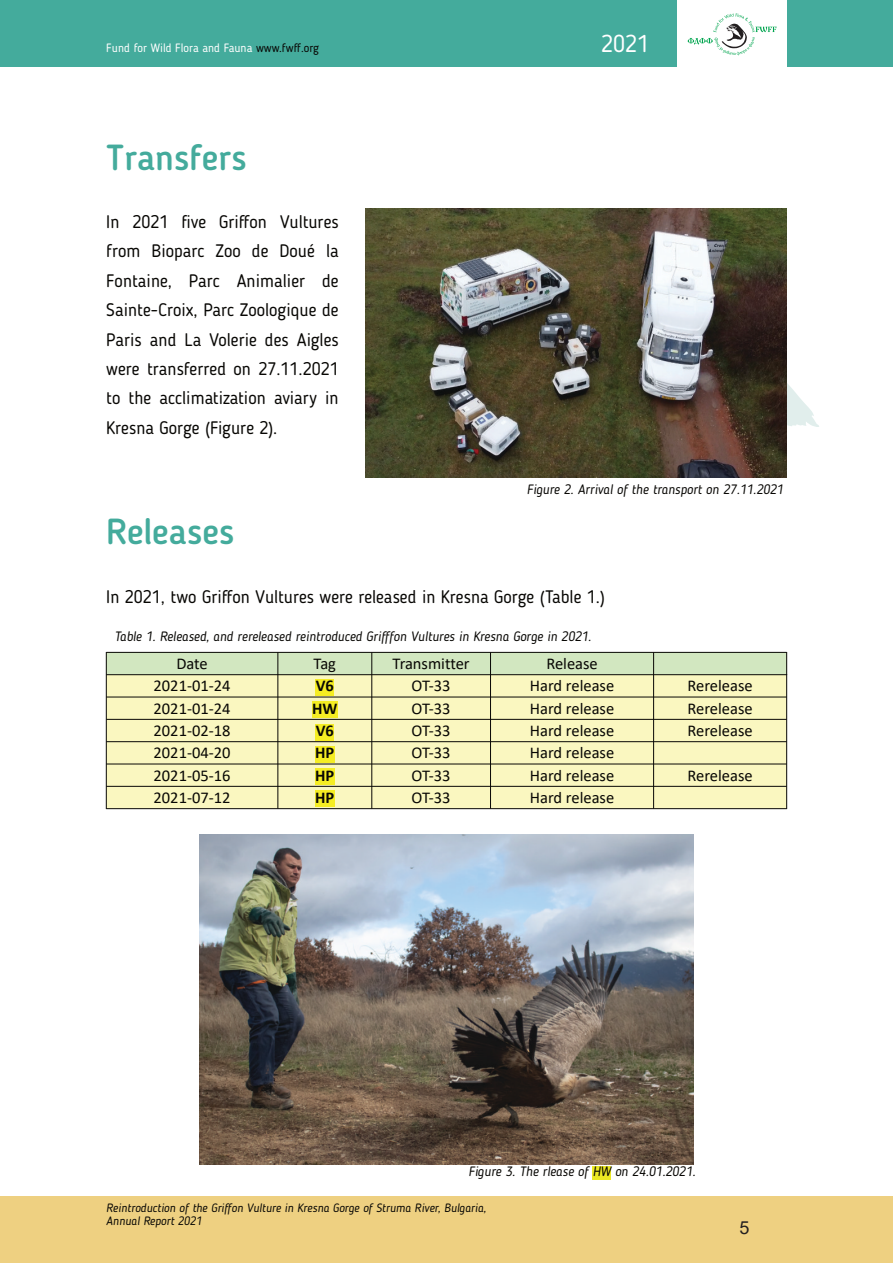
<style>
.page{position:relative;width:893px;height:1263px;background:#fff}
.page>*{position:absolute;margin:0;border:0;box-sizing:border-box;transform-origin:0 0}
.t1{font:500 36px "Blogger Sans";color:#44ab9c}
.t2{font:24px "Blogger Sans";color:#fff}
.t3{font:18px/29.4px "Blogger Sans";color:#080704;text-align:justify}
.t4{font:18px "Arial";color:#231f20}
.t5{font:16.5px "Calibri";color:#080704}
.t6{font:700 16.5px "Calibri";color:#080704}
.t7{font:italic 13.5px "Blogger Sans";color:#080704}
.t8{font:italic 12px/13px "Blogger Sans";color:#080704}
.t9{font:12px "Blogger Sans";color:#fff}
.s1{color:#080704}
</style>
<div class="page">
<div style="left:0;top:0;width:893px;height:67px;background:#44ab9c"></div>
<div style="left:0;top:1196px;width:893px;height:67px;background:#eed081"></div>
<div style="left:677px;top:0;width:110px;height:73px;background:#fff"></div>
<svg style="left:688px;top:13px;width:88px;height:42px"></svg>
<svg style="left:787px;top:383px;width:32px;height:44px"></svg>
<div style="left:106px;top:652px;width:681px;height:23px;background:#d2e7c0"></div>
<div style="left:107px;top:675px;width:679px;height:133px;background:#faf7c0"></div>
<div style="left:316px;top:679px;width:18px;height:17px;background:#f5ed23"></div>
<div style="left:312px;top:701px;width:25px;height:17px;background:#f5ed23"></div>
<div style="left:316px;top:724px;width:18px;height:16px;background:#f5ed23"></div>
<div style="left:315px;top:746px;width:19px;height:16px;background:#f5ed23"></div>
<div style="left:315px;top:768px;width:19px;height:17px;background:#f5ed23"></div>
<div style="left:315px;top:791px;width:19px;height:16px;background:#f5ed23"></div>
<hr style="left:106px;top:652px;width:1px;height:157px;background:#080704">
<hr style="left:277px;top:652px;width:1px;height:157px;background:#080704">
<hr style="left:371px;top:652px;width:1px;height:157px;background:#080704">
<hr style="left:490px;top:652px;width:1px;height:157px;background:#080704">
<hr style="left:653px;top:652px;width:1px;height:157px;background:#080704">
<hr style="left:786px;top:674px;width:1px;height:135px;background:#080704">
<svg style="left:786px;top:653px;width:1px;height:21px"></svg>
<hr style="left:106px;top:652px;width:681px;height:1px;background:#080704">
<hr style="left:106px;top:674px;width:681px;height:1px;background:#080704">
<hr style="left:106px;top:697px;width:681px;height:1px;background:#080704">
<hr style="left:106px;top:719px;width:681px;height:1px;background:#080704">
<hr style="left:106px;top:741px;width:681px;height:1px;background:#080704">
<hr style="left:106px;top:764px;width:681px;height:1px;background:#080704">
<hr style="left:106px;top:786px;width:681px;height:1px;background:#080704">
<hr style="left:106px;top:808px;width:681px;height:1px;background:#080704">
<img style="left:365px;top:208px;width:422px;height:269px">
<img style="left:199px;top:835px;width:495px;height:329px">
<div style="left:593px;top:1166px;width:18px;height:14px;background:#ebe823"></div>
<p class="t9" style="left:106px;top:43px;width:214px">Fund for Wild Flora and Fauna <span class="s1">www.fwff.org</span></p>
<h1 class="t1" style="left:106px;top:143px;width:142px">Transfers</h1>
<p class="t3" style="left:106px;top:208px;width:234px">In 2021 five Griffon Vultures from Bioparc Zoo de Doué la Fontaine, Parc Animalier de Sainte-Croix, Parc Zoologique de Paris and La Volerie des Aigles were transferred on 27.11.2021 to the acclimatization aviary in Kresna Gorge (Figure 2).</p>
<h1 class="t1" style="left:106px;top:517px;width:130px">Releases</h1>
<h2 class="t2" style="left:601px;top:34px;width:50px">2021</h2>
<p class="t7" style="left:527px;top:484px;width:258px">Figure 2. Arrival of the transport on 27.11.2021</p>
<p class="t3" style="left:106px;top:583px;width:500px">In 2021, two Griffon Vultures were released in Kresna Gorge (Table 1.)</p>
<p class="t7" style="left:114px;top:631px;width:478px">Table 1. Released, and rereleased reintroduced Grifffon Vultures in Kresna Gorge in 2021.</p>
<p class="t5" style="left:176px;top:657px;width:33px">Date</p>
<p class="t5" style="left:314px;top:657px;width:24px">Tag</p>
<p class="t5" style="left:393px;top:657px;width:79px">Transmitter</p>
<p class="t5" style="left:546px;top:657px;width:53px">Release</p>
<p class="t5" style="left:154px;top:679px;width:79px">2021-01-24</p>
<p class="t6" style="left:316px;top:679px;width:20px">V6</p>
<p class="t5" style="left:412px;top:679px;width:41px">OT-33</p>
<p class="t5" style="left:530px;top:679px;width:86px">Hard release</p>
<p class="t5" style="left:687px;top:679px;width:67px">Rerelease</p>
<p class="t5" style="left:154px;top:701px;width:79px">2021-01-24</p>
<p class="t6" style="left:312px;top:701px;width:27px">HW</p>
<p class="t5" style="left:412px;top:701px;width:41px">OT-33</p>
<p class="t5" style="left:530px;top:701px;width:86px">Hard release</p>
<p class="t5" style="left:687px;top:701px;width:67px">Rerelease</p>
<p class="t5" style="left:154px;top:724px;width:79px">2021-02-18</p>
<p class="t6" style="left:316px;top:724px;width:20px">V6</p>
<p class="t5" style="left:412px;top:724px;width:41px">OT-33</p>
<p class="t5" style="left:530px;top:724px;width:86px">Hard release</p>
<p class="t5" style="left:687px;top:724px;width:67px">Rerelease</p>
<p class="t5" style="left:154px;top:746px;width:79px">2021-04-20</p>
<p class="t6" style="left:315px;top:746px;width:21px">HP</p>
<p class="t5" style="left:412px;top:746px;width:41px">OT-33</p>
<p class="t5" style="left:530px;top:746px;width:86px">Hard release</p>
<p class="t5" style="left:154px;top:768px;width:79px">2021-05-16</p>
<p class="t6" style="left:315px;top:768px;width:21px">HP</p>
<p class="t5" style="left:412px;top:768px;width:41px">OT-33</p>
<p class="t5" style="left:530px;top:768px;width:86px">Hard release</p>
<p class="t5" style="left:687px;top:768px;width:67px">Rerelease</p>
<p class="t5" style="left:154px;top:791px;width:79px">2021-07-12</p>
<p class="t6" style="left:315px;top:791px;width:21px">HP</p>
<p class="t5" style="left:412px;top:791px;width:41px">OT-33</p>
<p class="t5" style="left:530px;top:791px;width:86px">Hard release</p>
<p class="t7" style="left:468px;top:1166px;width:229px">Figure 3. The rlease of HW on 24.01.2021.</p>
<p class="t8" style="left:106px;top:1202px;width:381px">Reintroduction of the Griffon Vulture in Kresna Gorge of Struma River, Bulgaria,<br>Annual Report 2021</p>
<p class="t4" style="left:739px;top:1221px;width:12px">5</p>
</div>
